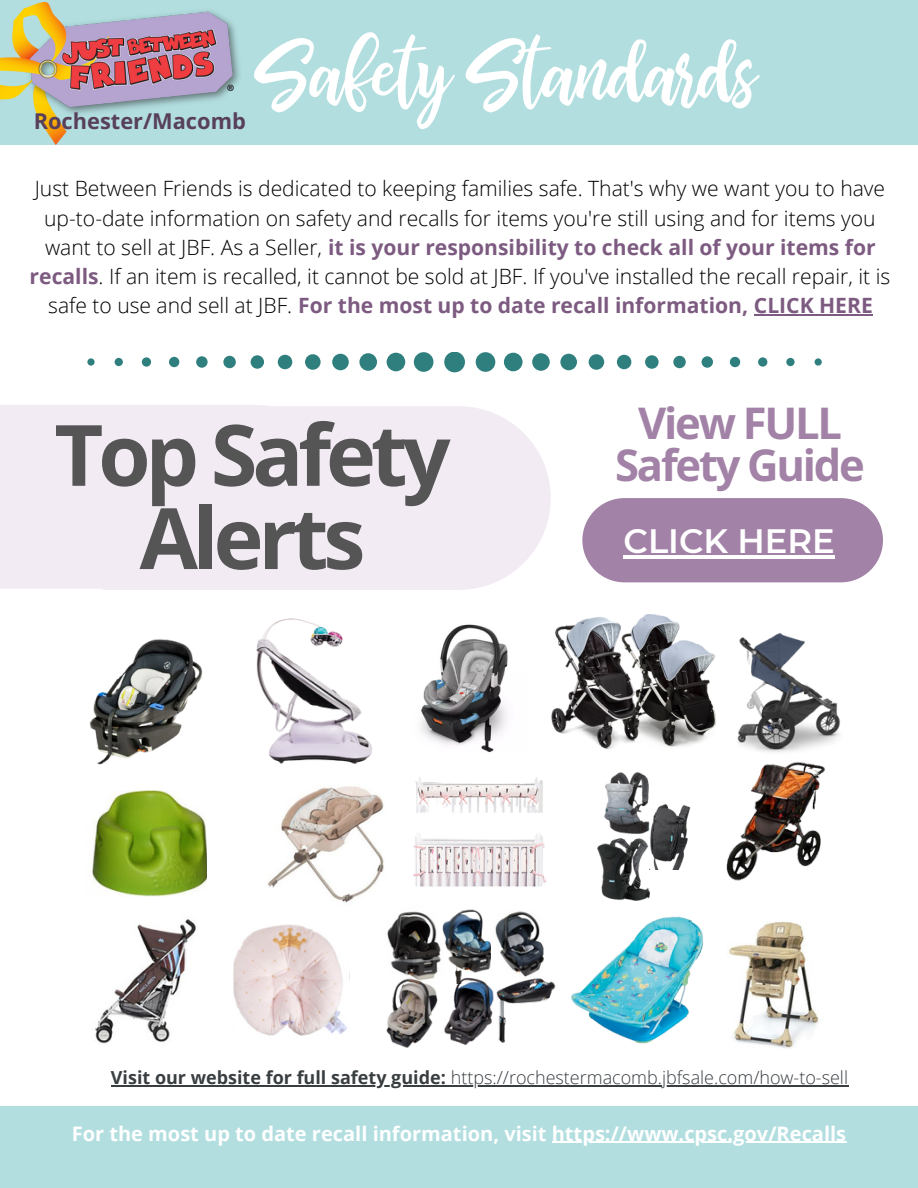
<style>
.page{position:relative;width:918px;height:1188px;background:#fff}
.page>*{position:absolute;margin:0;border:0;box-sizing:border-box;transform-origin:0 0}
.t1{font:700 84.75px/83.2px "Open Sans";letter-spacing:-.06em;color:#555;text-align:center}
.t2{font:73.05px "bhatoshine";color:#fff}
.t3{font:700 43.5px/41.7px "Open Sans";letter-spacing:-.05em;color:#a282a6;text-align:center}
.t4{font:600 33.75px "Montserrat";color:#fff}
.t5{font:700 21.9px "Open Sans";color:#58405b}
.t6{font:300 21.15px/29.2px "Open Sans";color:#000;text-align:center}
.t7{font:700 20.1px "Open Sans";color:#fff}
.t8{font:300 18px "Open Sans";color:#393e41}
.s1{font-weight:700;color:#7d5b81}
.s2{font-weight:700}
</style>
<div class="page">
<div style="left:0;top:1106px;width:918px;height:82px;background:#b2dee0"></div>
<svg style="left:87px;top:352px;width:735px;height:20px"></svg>
<hr style="left:754px;top:315px;width:119px;height:1px;background:#7d5b81">
<hr style="left:552px;top:1142px;width:294px;height:1px;background:#fff">
<div style="left:0;top:0;width:918px;height:145px;background:#b2dee0"></div>
<hr style="left:111px;top:1085px;width:340px;height:1px;background:#393e41">
<hr style="left:451px;top:1085px;width:398px;height:1px;background:#393e41">
<img style="left:0;top:2px;width:240px;height:143px">
<img style="left:728px;top:921px;width:91px;height:128px">
<img style="left:726px;top:762px;width:100px;height:119px">
<img style="left:571px;top:916px;width:133px;height:128px">
<img style="left:267px;top:786px;width:117px;height:117px">
<img style="left:95px;top:919px;width:101px;height:125px">
<img style="left:256px;top:618px;width:116px;height:146px">
<div style="left:241px;top:704px;width:28px;height:28px;background:#fff"></div>
<img style="left:233px;top:924px;width:114px;height:112px">
<img style="left:737px;top:633px;width:104px;height:119px">
<img style="left:643px;top:615px;width:73px;height:132px">
<img style="left:551px;top:617px;width:92px;height:132px">
<img style="left:92px;top:791px;width:115px;height:105px">
<div style="left:0;top:405px;width:266px;height:183px;background:#f2ebf3"></div>
<div style="left:103px;top:406px;width:448px;height:184px;background:#f2ebf3"></div>
<img style="left:89px;top:639px;width:113px;height:126px">
<img style="left:377px;top:896px;width:59px;height:74px">
<img style="left:436px;top:909px;width:55px;height:61px">
<img style="left:495px;top:911px;width:49px;height:63px">
<img style="left:386px;top:970px;width:51px;height:78px">
<img style="left:437px;top:965px;width:69px;height:80px">
<img style="left:492px;top:974px;width:64px;height:71px">
<img style="left:421px;top:624px;width:87px;height:129px">
<img style="left:598px;top:838px;width:52px;height:63px">
<img style="left:649px;top:803px;width:42px;height:67px">
<img style="left:604px;top:772px;width:57px;height:65px">
<img style="left:413px;top:777px;width:134px;height:110px">
<div style="left:582px;top:498px;width:301px;height:84px;background:#a282a6;border-radius:42px"></div>
<hr style="left:624px;top:556px;width:211px;height:3px;background:#fff">
<p class="t5" style="left:34px;top:105px;width:214px">Rochester/Macomb</p>
<h2 class="t2" style="left:258px;top:18px;width:500px">Safety Standards</h2>
<p class="t6" style="left:30px;top:174px;width:862px">Just Between Friends is dedicated to keeping families safe. That's why we want you to have up-to-date information on safety and recalls for items you're still using and for items you want to sell at JBF. As a Seller, <span class="s1">it is your responsibility to check all of your items for recalls</span>. If an item is recalled, it cannot be sold at JBF. If you've installed the recall repair, it is safe to use and sell at JBF. <span class="s1">For the most up to date recall information, CLICK HERE</span></p>
<h1 class="t1" style="left:54px;top:411px;width:398px">Top Safety<br>Alerts</h1>
<h3 class="t3" style="left:615px;top:401px;width:251px">View FULL<br>Safety Guide</h3>
<h3 class="t4" style="left:624px;top:521px;width:213px">CLICK HERE</h3>
<p class="t8" style="left:111px;top:1065px;width:739px"><span class="s2">Visit our website for full safety guide:</span> https://rochestermacomb.jbfsale.com/how-to-sell</p>
<p class="t7" style="left:72px;top:1119px;width:776px">For the most up to date recall information, visit https://www.cpsc.gov/Recalls</p>
</div>
